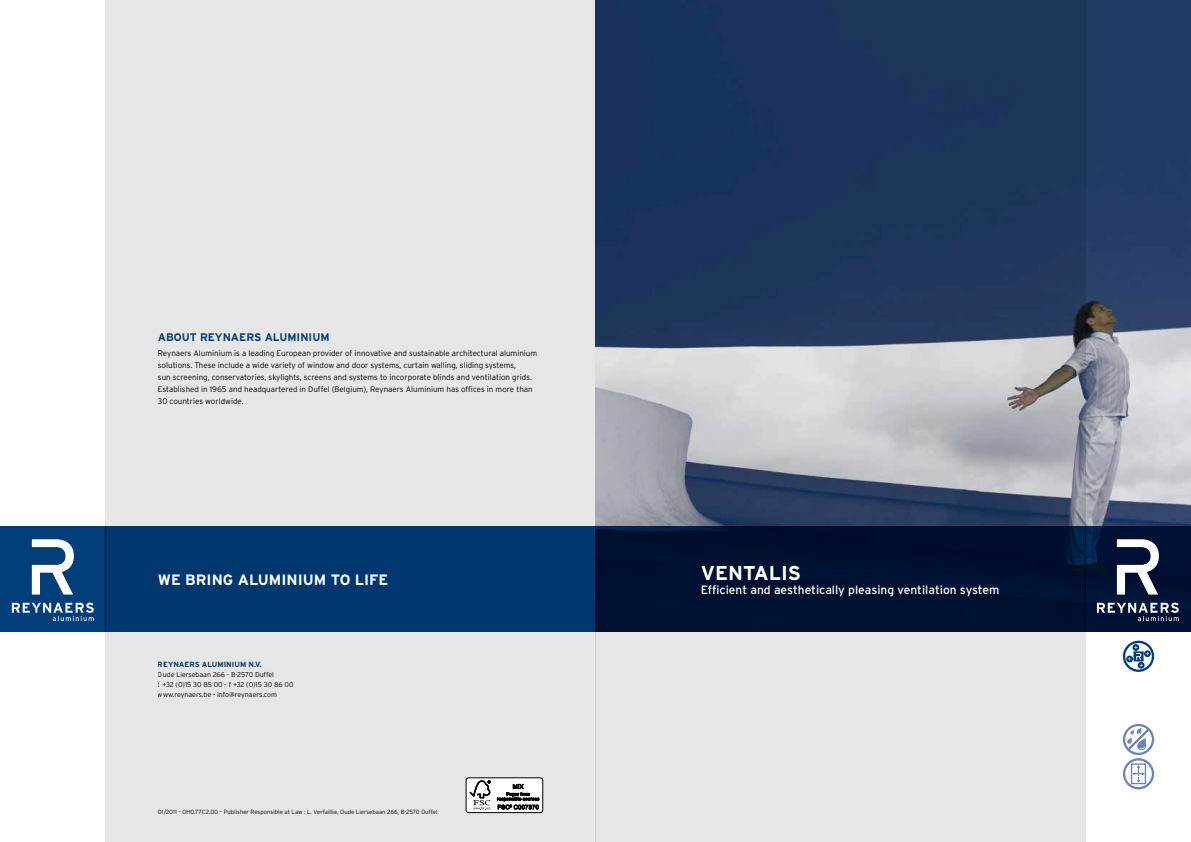
<style>
.page{position:relative;width:1191px;height:842px;background:#fff}
.page>*{position:absolute;margin:0;border:0;box-sizing:border-box;transform-origin:0 0}
.t1{font:700 20px "Interstate Rey";color:#fff}
.t2{font:700 15px "Interstate Rey";color:#fff}
.t3{font:12px "Interstate Rey";color:#fff}
.t4{font:700 11px "Interstate Rey";color:#003e7a}
.t5{font:300 8px/12px "Interstate Rey";color:#000}
.t6{font:700 7.5px "Interstate Rey";color:#003e7a}
.t7{font:300 7px/10px "Interstate Rey";color:#000}
.t8{font:300 6px "Interstate Rey";color:#000}
</style>
<div class="page">
<div style="left:105px;top:0;width:490px;height:842px;background:#e6e6e6"></div>
<div style="left:105px;top:526px;width:490px;height:106px;background:#00376e"></div>
<div style="left:0;top:526px;width:105px;height:106px;background:#003e7a"></div>
<svg style="left:32px;top:539px;width:42px;height:56px"></svg>
<svg style="left:12px;top:603px;width:82px;height:18px"></svg>
<img style="left:1085px;top:0;width:106px;height:526px">
<svg style="left:595px;top:0;width:490px;height:842px;background:#778398"></svg>
<div style="left:595px;top:526px;width:490px;height:106px;background:#001130"></div>
<svg style="left:1085px;top:526px;width:106px;height:106px;background:#001335"></svg>
<svg style="left:1116px;top:539px;width:43px;height:56px"></svg>
<svg style="left:1097px;top:603px;width:81px;height:18px"></svg>
<svg style="left:1123px;top:641px;width:31px;height:31px"></svg>
<svg style="left:1123px;top:724px;width:31px;height:65px"></svg>
<div style="left:1130px;top:763px;width:16px;height:21px;border:1px solid #6e84b0"></div>
<div style="left:466px;top:778px;width:77px;height:35px;background:#fff;border-radius:3px"></div>
<div style="left:466px;top:777px;width:77px;height:36px;border:1px solid #000;border-radius:3px"></div>
<svg style="left:469px;top:780px;width:21px;height:30px"></svg>
<svg style="left:497px;top:783px;width:42px;height:26px"></svg>
<h3 class="t4" style="left:158px;top:331px;width:173px">ABOUT REYNAERS ALUMINIUM</h3>
<p class="t5" style="left:158px;top:347px;width:381px">Reynaers Aluminium is a leading European provider of innovative and sustainable architectural aluminium solutions. These include a wide variety of window and door systems, curtain walling, sliding systems,<br>sun screening, conservatories, skylights, screens and systems to incorporate blinds and ventilation grids.<br>Established in 1965 and headquartered in Duffel (Belgium), Reynaers Aluminium has offices in more than 30 countries worldwide.</p>
<h2 class="t2" style="left:158px;top:571px;width:232px">WE BRING ALUMINIUM TO LIFE</h2>
<p class="t6" style="left:158px;top:660px;width:105px">REYNAERS ALUMIN IUM N.V.</p>
<p class="t7" style="left:158px;top:670px;width:137px">Oude Liersebaan 266 - B-2570 Duffel<br>t +32 (0)15 30 85 00 - f +32 (0)15 30 86 00 www.reynaers.be - info@reynaers.com</p>
<p class="t8" style="left:158px;top:808px;width:281px">01/2011 – 0H0.77C2.00 – Publisher Responsible at Law : L. Verfaillie, Oude Liersebaan 266, B-2570 Duffel</p>
<h1 class="t1" style="left:701px;top:561px;width:102px">VENTALIS</h1>
<h3 class="t3" style="left:701px;top:583px;width:300px">Efficient and aesthetically pleasing ventilation system</h3>
</div>
